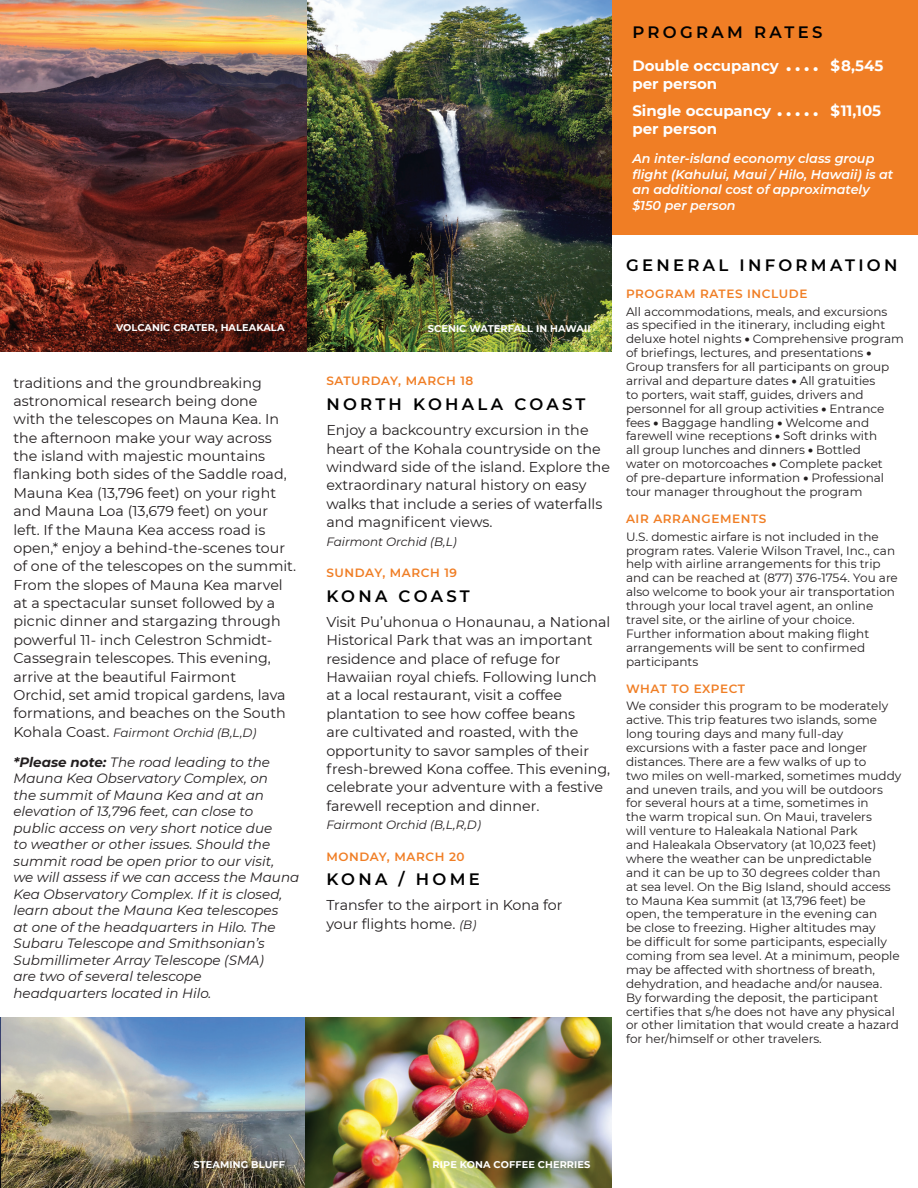
<style>
.page{position:relative;width:918px;height:1188px;background:#fff}
.page>*{position:absolute;margin:0;border:0;box-sizing:border-box;transform-origin:0 0}
.t1{font:600 16.5px "Montserrat";letter-spacing:.2em;color:#000}
.t2{font:700 15px/18px "Montserrat";color:#fff}
.t3{font:14.25px/18.3px "Montserrat";color:#231f20}
.t4{font:italic 13.5px/16.5px "Montserrat";color:#231f20}
.t5{font:italic 600 12.75px/15.8px "Montserrat";color:#fff}
.t6{font:12px/13.8px "Montserrat";color:#231f20}
.t7{font:600 12px "Montserrat";letter-spacing:.05em;color:#f07e25}
.t8{font:italic 12px "Montserrat";color:#231f20}
.t9{font:700 9.75px "Montserrat";letter-spacing:.01em;color:#fff}
.s1{font-style:normal;font-size:14.25px}
.s2{font-weight:700}
.s3{font-weight:900}
.s4{font-style:italic;font-size:12px}
</style>
<div class="page">
<div style="left:612px;top:0;width:306px;height:234px;background:#f07e25"></div>
<img style="left:0;top:0;width:612px;height:351px">
<img style="left:0;top:1017px;width:612px;height:171px">
<p class="t9" style="left:116px;top:321px;width:170px">VOLCANIC CRATER, HALEAKALA</p>
<p class="t3" style="left:14px;top:373px;width:284px">traditions and the groundbreaking astronomical research being done<br>with the telescopes on Mauna Kea. In the afternoon make your way across the island with majestic mountains flanking both sides of the Saddle road, Mauna Kea (13,796 feet) on your right and Mauna Loa (13,679 feet) on your left. If the Mauna Kea access road is open,* enjoy a behind-the-scenes tour of one of the telescopes on the summit.<br>From the slopes of Mauna Kea marvel at a spectacular sunset followed by a picnic dinner and stargazing through powerful 11- inch Celestron Schmidt-Cassegrain telescopes. This evening, arrive at the beautiful Fairmont<br>Orchid, set amid tropical gardens, lava formations, and beaches on the South</p>
<p class="t8" style="left:14px;top:724px;width:245px"><span class="s1">Kohala Coast.</span> Fairmont Orchid (B,L,D)</p>
<p class="t4" style="left:14px;top:753px;width:287px"><span class="s2">*Please note:</span> The road leading to the Mauna Kea Observatory Complex, on<br>the summit of Mauna Kea and at an elevation of 13,796 feet, can close to<br>public access on very short notice due<br>to weather or other issues. Should the summit road be open prior to our visit,<br>we will assess if we can access the Mauna Kea Observatory Complex. If it is closed, learn about the Mauna Kea telescopes<br>at one of the headquarters in Hilo. The Subaru Telescope and Smithsonian’s Submillimeter Array Telescope (SMA)<br>are two of several telescope<br>headquarters located in Hilo.</p>
<h1 class="t1" style="left:632px;top:21px;width:192px">PROGRAM RATES</h1>
<p class="t2" style="left:632px;top:56px;width:252px">Double occupancy <span class="s3">. . . .</span> $8,545 per person</p>
<p class="t2" style="left:632px;top:101px;width:250px">Single occupancy <span class="s3">. . . . .</span> $11,105 per person</p>
<p class="t5" style="left:632px;top:150px;width:262px">An inter-island economy class group flight (Kahului, Maui / Hilo, Hawaii) is at an additional cost of approximately $150 per person</p>
<p class="t9" style="left:428px;top:321px;width:164px">SCENIC WATERFALL IN HAWAII</p>
<p class="t7" style="left:326px;top:373px;width:149px">SATURDAY, MARCH 18</p>
<h1 class="t1" style="left:326px;top:393px;width:261px">NORTH KOHALA COAST</h1>
<p class="t3" style="left:326px;top:421px;width:285px">Enjoy a backcountry excursion in the heart of the Kohala countryside on the windward side of the island. Explore the extraordinary natural history on easy walks that include a series of waterfalls and magnificent views.</p>
<p class="t8" style="left:326px;top:533px;width:132px">Fairmont Orchid (B,L)</p>
<p class="t7" style="left:326px;top:564px;width:132px">SUNDAY, MARCH 19</p>
<h1 class="t1" style="left:326px;top:584px;width:145px">KONA COAST</h1>
<p class="t3" style="left:326px;top:612px;width:286px">Visit Pu’uhonua o Honaunau, a National Historical Park that was an important residence and place of refuge for Hawaiian royal chiefs. Following lunch at a local restaurant, visit a coffee plantation to see how coffee beans<br>are cultivated and roasted, with the opportunity to savor samples of their fresh-brewed Kona coffee. This evening, celebrate your adventure with a festive farewell reception and dinner.</p>
<p class="t8" style="left:326px;top:817px;width:156px">Fairmont Orchid (B,L,R,D)</p>
<p class="t7" style="left:326px;top:848px;width:140px">MONDAY, MARCH 20</p>
<h1 class="t1" style="left:326px;top:868px;width:155px">KONA / HOME</h1>
<p class="t3" style="left:326px;top:896px;width:238px">Transfer to the airport in Kona for your flights home. <span class="s4">(B)</span></p>
<h1 class="t1" style="left:626px;top:253px;width:273px">GENERAL INFORMATION</h1>
<p class="t7" style="left:626px;top:285px;width:183px">PROGRAM RATES INCLUDE</p>
<p class="t6" style="left:626px;top:304px;width:279px">All accommodations, meals, and excursions<br>as specified in the itinerary, including eight deluxe hotel nights <span class="s3">•</span> Comprehensive program of briefings, lectures, and presentations <span class="s3">• </span>Group transfers for all participants on group arrival and departure dates <span class="s3">•</span> All gratuities<br>to porters, wait staff, guides, drivers and personnel for all group activities <span class="s3">•</span> Entrance fees <span class="s3">•</span> Baggage handling <span class="s3">•</span> Welcome and farewell wine receptions <span class="s3">•</span> Soft drinks with<br>all group lunches and dinners <span class="s3">•</span> Bottled<br>water on motorcoaches <span class="s3">•</span> Complete packet<br>of pre-departure information <span class="s3">•</span> Professional tour manager throughout the program</p>
<p class="t7" style="left:626px;top:511px;width:142px">AIR ARRANGEMENTS</p>
<p class="t6" style="left:626px;top:529px;width:273px">U.S. domestic airfare is not included in the program rates. Valerie Wilson Travel, Inc., can help with airline arrangements for this trip and can be reached at (877) 376-1754. You are also welcome to book your air transportation through your local travel agent, an online travel site, or the airline of your choice.<br>Further information about making flight arrangements will be sent to confirmed participants</p>
<p class="t7" style="left:626px;top:680px;width:121px">WHAT TO EXPECT</p>
<p class="t6" style="left:626px;top:699px;width:277px">We consider this program to be moderately active. This trip features two islands, some long touring days and many full-day excursions with a faster pace and longer distances. There are a few walks of up to<br>two miles on well-marked, sometimes muddy and uneven trails, and you will be outdoors for several hours at a time, sometimes in<br>the warm tropical sun. On Maui, travelers<br>will venture to Haleakala National Park<br>and Haleakala Observatory (at 10,023 feet) where the weather can be unpredictable<br>and it can be up to 30 degrees colder than<br>at sea level. On the Big Island, should access to Mauna Kea summit (at 13,796 feet) be open, the temperature in the evening can<br>be close to freezing. Higher altitudes may<br>be difficult for some participants, especially coming from sea level. At a minimum, people may be affected with shortness of breath, dehydration, and headache and/or nausea.<br>By forwarding the deposit, the participant certifies that s/he does not have any physical or other limitation that would create a hazard for her/himself or other travelers.</p>
<p class="t9" style="left:194px;top:1158px;width:93px">STEAMING BLUFF</p>
<p class="t9" style="left:433px;top:1157px;width:159px">RIPE KONA COFFEE CHERRIES</p>
</div>
